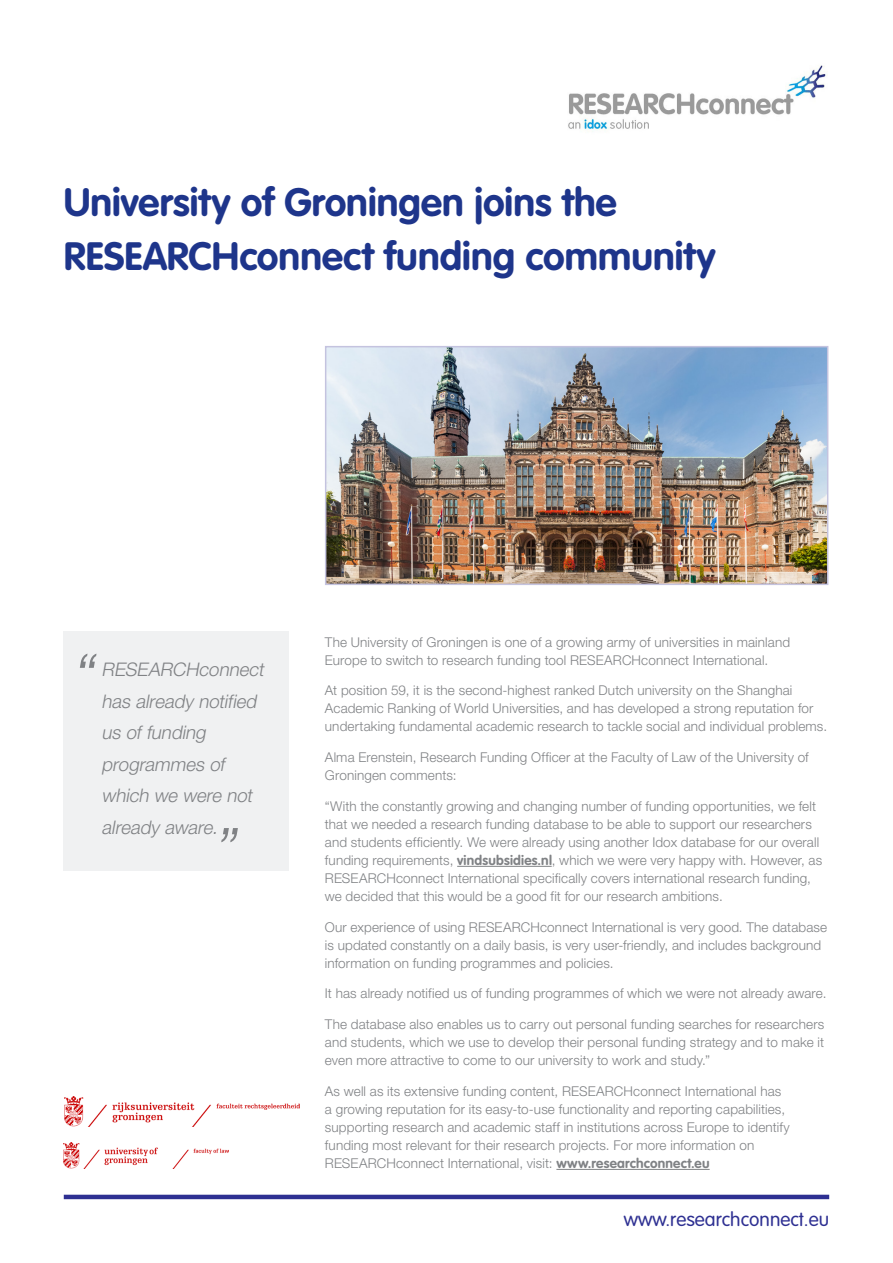
<style>
.page{position:relative;width:893px;height:1263px;background:#fff}
.page>*{position:absolute;margin:0;border:0;box-sizing:border-box;transform-origin:0 0}
.Idox_Quote_Text{font:italic 300 58.5px "Helvetica Neue";color:#808285}
.Idox_Title{font:700 39px/54px "VAG Rounded LT";color:#1e358b}
.t1{font:300 19.35px "VAG Rounded LT";color:#2e3092}
.Idox_Quote_Text-2{font:italic 300 18.75px/31.5px "Helvetica Neue";color:#808285}
.Idox_intro_text{font:300 13.5px/18px "Helvetica Neue";letter-spacing:.01em;color:#808285}
.s1{font-family:"VAG Rounded LT";font-weight:700}
</style>
<div class="page">
<hr style="left:64px;top:1195px;width:765px;height:4px;background:#2e3092">
<img style="left:328px;top:349px;width:497px;height:233px">
<div style="left:325px;top:346px;width:503px;height:239px;border:2px solid #c4c3df"></div>
<hr style="left:457px;top:866px;width:95px;height:1px;background:#808285">
<hr style="left:556px;top:1169px;width:154px;height:1px;background:#808285">
<img style="left:64px;top:1142px;width:165px;height:26px">
<img style="left:568px;top:65px;width:260px;height:65px">
<img style="left:65px;top:1096px;width:235px;height:31px">
<div style="left:64px;top:631px;width:225px;height:240px;background:#f0f1f2"></div>
<p class="Idox_Title" style="left:64px;top:177px;width:653px">University of Groningen joins the<br>RESEARCHconnect funding community</p>
<p class="Idox_Quote_Text" style="left:71px;top:639px;width:35px">“</p>
<p class="Idox_Quote_Text-2" style="left:102px;top:653px;width:168px">RESEARCHconnect has already notified us of funding programmes of which we were not already aware.</p>
<p class="Idox_Quote_Text" style="left:213px;top:813px;width:35px">”</p>
<p class="Idox_intro_text" style="left:325px;top:632px;width:467px">The University of Groningen is one of a growing army of universities in mainland<br>Europe to switch to research funding tool RESEARCHconnect International.</p>
<p class="Idox_intro_text" style="left:325px;top:681px;width:504px">At position 59, it is the second-highest ranked Dutch university on the Shanghai<br>Academic Ranking of World Universities, and has developed a strong reputation for undertaking fundamental academic research to tackle social and individual problems.</p>
<p class="Idox_intro_text" style="left:325px;top:748px;width:485px">Alma Erenstein, Research Funding Officer at the Faculty of Law of the University of<br>Groningen comments:</p>
<p class="Idox_intro_text" style="left:325px;top:797px;width:499px">“With the constantly growing and changing number of funding opportunities, we felt that we needed a research funding database to be able to support our researchers and students efficiently. We were already using another Idox database for our overall funding requirements, <span class="s1">vindsubsidies.nl</span>, which we were very happy with. However, as RESEARCHconnect International specifically covers international research funding, we decided that this would be a good fit for our research ambitions.</p>
<p class="Idox_intro_text" style="left:325px;top:917px;width:504px">Our experience of using RESEARCHconnect International is very good. The database is updated constantly on a daily basis, is very user-friendly, and includes background information on funding programmes and policies.</p>
<p class="Idox_intro_text" style="left:325px;top:984px;width:503px">It has already notified us of funding programmes of which we were not already aware.</p>
<p class="Idox_intro_text" style="left:325px;top:1015px;width:501px;text-align:justify">The database also enables us to carry out personal funding searches for researchers and students, which we use to develop their personal funding strategy and to make it even more attractive to come to our university to work and study.”</p>
<p class="Idox_intro_text" style="left:325px;top:1082px;width:466px">As well as its extensive funding content, RESEARCHconnect International has a growing reputation for its easy-to-use functionality and reporting capabilities, supporting research and academic staff in institutions across Europe to identify funding most relevant for their research projects. For more information on RESEARCHconnect International, visit: <span class="s1">www.researchconnect.eu</span></p>
<h3 class="t1" style="left:624px;top:1208px;width:207px">www.researchconnect.eu</h3>
</div>
